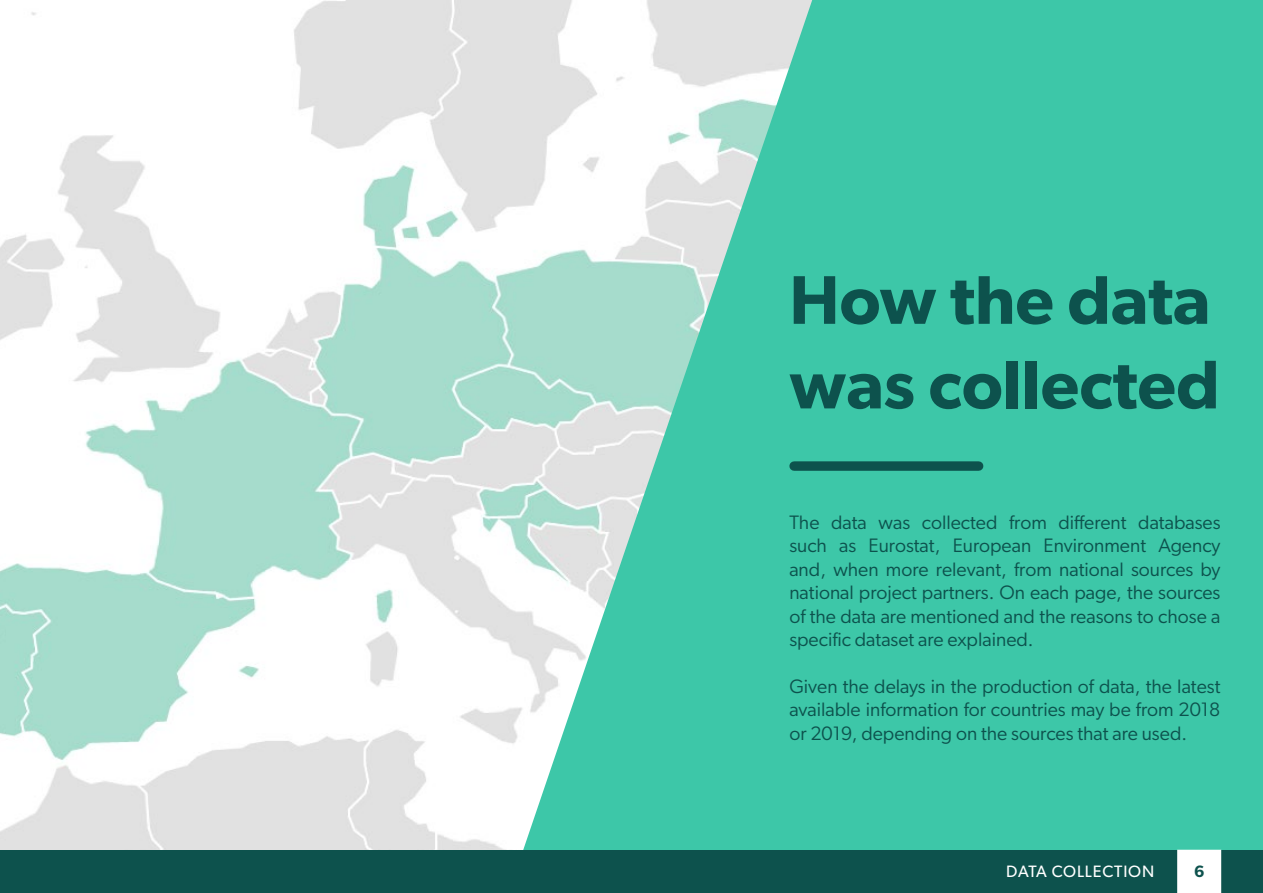
<style>
.page{position:relative;width:1263px;height:893px;background:#fff}
.page>*{position:absolute;margin:0;border:0;box-sizing:border-box;transform-origin:0 0}
.t1{font:600 69px/84.6px "Gibson";color:#0d524d}
.t2{font:19.5px/23.4px "Gibson";color:#0d524d;text-align:justify}
.t3{font:16.5px "Gibson";letter-spacing:.05em;color:#fff}
.t4{font:600 16.5px "Gibson";color:#0d524d}
</style>
<div class="page">
<div style="left:427px;top:0;width:836px;height:893px;background:#3dc7a8"></div>
<img style="left:0;top:0;width:812px;height:851px">
<div style="left:0;top:851px;width:1263px;height:42px;background:#0d524d"></div>
<div style="left:1178px;top:850px;width:42px;height:43px;background:#fff"></div>
<div style="left:1177px;top:850px;width:44px;height:43px;border:2px solid #fff"></div>
<div style="left:794px;top:461px;width:185px;height:10px;background:#0d524d"></div>
<h1 class="t1" style="left:789px;top:256px;width:432px">How the data was collected</h1>
<p class="t2" style="left:789px;top:510px;width:433px">The data was collected from different databases such as Eurostat, European Environment Agency and, when more relevant, from national sources by national project partners. On each page, the sources of the data are mentioned and the reasons to chose a specific dataset are explained.</p>
<p class="t2" style="left:789px;top:674px;width:433px">Given the delays in the production of data, the latest available information for countries may be from 2018 or 2019, depending on the sources that are used.</p>
<p class="t3" style="left:1006px;top:861px;width:149px">DATA COLLECTION</p>
<p class="t4" style="left:1194px;top:861px;width:12px">6</p>
</div>
